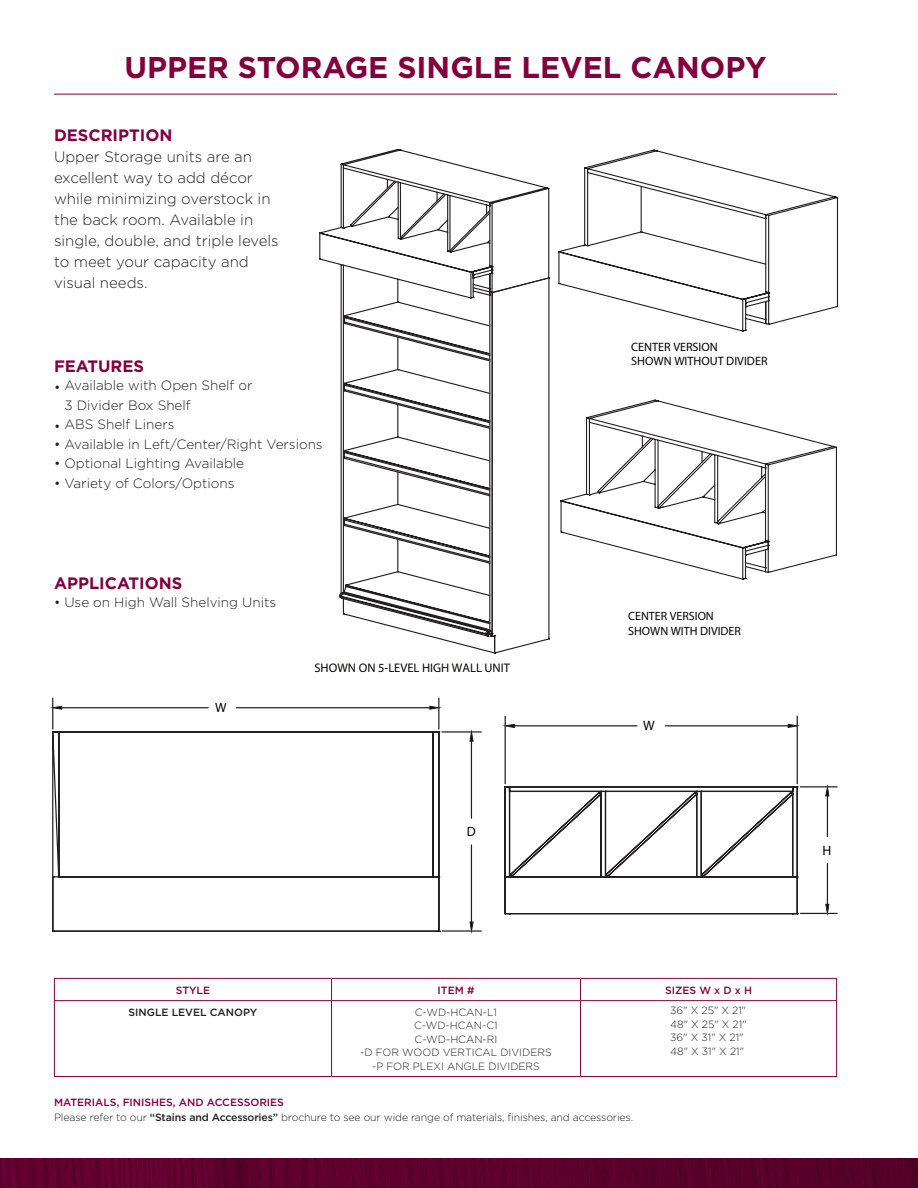
<style>
.page{position:relative;width:918px;height:1188px;background:#fff}
.page>*{position:absolute;margin:0;border:0;box-sizing:border-box;transform-origin:0 0}
.t1{font:700 30px "Gotham";color:#81013e}
.t2{font:700 16.5px "Gotham";color:#81013e}
.t3{font:300 15px/21px "Gotham";color:#231f20}
.t4{font:13.65px "Gotham";color:#040503}
.t5{font:300 13.5px/19.5px "Gotham";color:#231f20}
.t6{font:13.5px "Gotham";color:#040503}
.t7{font:12.45px "Gotham";color:#040503}
.t8{font:12.15px/14.5px "Gotham";color:#040503}
.t9{font:12px/14.4px "Gotham";color:#040503}
.t10{font:300 10.5px/13.5px "Gotham";letter-spacing:-.01em;color:#231f20}
.t11{font:500 10.5px "Gotham";color:#81013e}
.t12{font:500 10.5px "Gotham";color:#231f20}
.s1{font-weight:500;color:#81013e}
.s2{font-weight:500}
</style>
<div class="page">
<img style="left:0;top:1158px;width:918px;height:30px">
<hr style="left:54px;top:94px;width:783px;height:1px;background:#81013e">
<svg style="left:54px;top:979px;width:1px;height:21px"></svg>
<hr style="left:54px;top:978px;width:278px;height:1px;background:#81013e">
<svg style="left:331px;top:979px;width:1px;height:21px"></svg>
<hr style="left:332px;top:978px;width:248px;height:1px;background:#81013e">
<hr style="left:580px;top:978px;width:257px;height:1px;background:#81013e">
<svg style="left:580px;top:979px;width:1px;height:21px"></svg>
<svg style="left:836px;top:979px;width:1px;height:21px"></svg>
<hr style="left:54px;top:1001px;width:1px;height:75px;background:#81013e">
<hr style="left:54px;top:1000px;width:278px;height:1px;background:#81013e">
<hr style="left:54px;top:1076px;width:278px;height:1px;background:#81013e">
<hr style="left:331px;top:1001px;width:1px;height:75px;background:#81013e">
<hr style="left:332px;top:1000px;width:248px;height:1px;background:#81013e">
<hr style="left:580px;top:1000px;width:257px;height:1px;background:#81013e">
<hr style="left:580px;top:1001px;width:1px;height:75px;background:#81013e">
<hr style="left:836px;top:1001px;width:1px;height:75px;background:#81013e">
<hr style="left:332px;top:1076px;width:248px;height:1px;background:#81013e">
<hr style="left:580px;top:1076px;width:257px;height:1px;background:#81013e">
<svg style="left:52px;top:731px;width:388px;height:201px"></svg>
<hr style="left:438px;top:698px;width:1px;height:31px;background:#231f20">
<hr style="left:52px;top:698px;width:1px;height:31px;background:#231f20">
<hr style="left:236px;top:707px;width:194px;height:1px;background:#231f20">
<hr style="left:62px;top:707px;width:146px;height:1px;background:#231f20">
<svg style="left:429px;top:706px;width:11px;height:4px"></svg>
<svg style="left:52px;top:706px;width:11px;height:4px"></svg>
<hr style="left:442px;top:731px;width:39px;height:2px;background:#231f20">
<hr style="left:442px;top:930px;width:39px;height:2px;background:#231f20">
<hr style="left:471px;top:741px;width:1px;height:77px;background:#231f20">
<hr style="left:471px;top:845px;width:1px;height:77px;background:#231f20">
<svg style="left:469px;top:731px;width:5px;height:11px"></svg>
<svg style="left:469px;top:921px;width:5px;height:11px"></svg>
<svg style="left:319px;top:149px;width:199px;height:116px"></svg>
<svg style="left:338px;top:180px;width:212px;height:474px"></svg>
<svg style="left:558px;top:245px;width:280px;height:87px"></svg>
<svg style="left:583px;top:150px;width:255px;height:97px"></svg>
<svg style="left:561px;top:400px;width:276px;height:180px"></svg>
<svg style="left:504px;top:786px;width:294px;height:128px"></svg>
<hr style="left:800px;top:913px;width:37px;height:1px;background:#231f20">
<hr style="left:800px;top:786px;width:37px;height:1px;background:#231f20">
<hr style="left:827px;top:864px;width:1px;height:40px;background:#231f20">
<hr style="left:827px;top:796px;width:1px;height:41px;background:#231f20">
<svg style="left:825px;top:904px;width:5px;height:9px"></svg>
<svg style="left:825px;top:786px;width:5px;height:11px"></svg>
<hr style="left:797px;top:716px;width:1px;height:68px;background:#231f20">
<hr style="left:505px;top:716px;width:1px;height:68px;background:#231f20">
<hr style="left:665px;top:725px;width:123px;height:1px;background:#231f20">
<hr style="left:514px;top:725px;width:123px;height:1px;background:#231f20">
<svg style="left:787px;top:724px;width:11px;height:4px"></svg>
<svg style="left:504px;top:724px;width:11px;height:4px"></svg>
<p class="t1" style="left:124px;top:47px;width:644px">UPPER STORAGE SINGLE LEVEL CANOPY</p>
<p class="t2" style="left:54px;top:125px;width:120px">DESCRIPTION</p>
<p class="t3" style="left:54px;top:146px;width:226px">Upper Storage units are an excellent way to add décor while minimizing overstock in the back room. Available in single, double, and triple levels to meet your capacity and visual needs.</p>
<p class="t2" style="left:54px;top:356px;width:92px">FEATURES</p>
<p class="t5" style="left:64px;top:375px;width:190px;text-indent:-10px">• Available with Open Shelf or<br>3 Divider Box Shelf</p>
<p class="t5" style="left:54px;top:414px;width:122px">• ABS Shelf Liners</p>
<p class="t5" style="left:54px;top:434px;width:270px">• Available in Left/Center/Right Versions</p>
<p class="t5" style="left:54px;top:453px;width:192px">• Optional Lighting Available</p>
<p class="t5" style="left:54px;top:473px;width:182px">• Variety of Colors/Options</p>
<p class="t2" style="left:54px;top:572px;width:130px">APPLICATIONS</p>
<p class="t5" style="left:54px;top:592px;width:224px">• Use on High Wall Shelving Units</p>
<p class="t6" style="left:215px;top:699px;width:13px">W</p>
<p class="t7" style="left:314px;top:660px;width:197px">SHOWN ON 5-LEVEL HIGH WALL UNIT</p>
<p class="t6" style="left:467px;top:823px;width:11px">D</p>
<p class="t8" style="left:631px;top:339px;width:138px">CENTER VERSION<br>SHOWN WITHOUT DIVIDER</p>
<p class="t9" style="left:628px;top:609px;width:114px">CENTER VERSION<br>SHOWN WITH DIVIDER</p>
<p class="t4" style="left:643px;top:717px;width:13px">W</p>
<p class="t11" style="left:176px;top:983px;width:36px">STYLE</p>
<p class="t11" style="left:438px;top:983px;width:38px">ITEM #</p>
<p class="t11" style="left:665px;top:983px;width:89px">SIZES W x D x H</p>
<p class="t12" style="left:128px;top:1005px;width:131px">SINGLE LEVEL CANOPY</p>
<p class="t10" style="left:415px;top:1005px;width:84px">C-WD-HCAN-L1</p>
<p class="t10" style="left:414px;top:1019px;width:85px">C-WD-HCAN-C1</p>
<p class="t10" style="left:415px;top:1032px;width:84px">C-WD-HCAN-RI</p>
<p class="t10" style="left:360px;top:1046px;width:193px;text-align:center">-D FOR WOOD VERTICAL DIVIDERS -P FOR PLEXI ANGLE DIVIDERS</p>
<p class="t10" style="left:670px;top:1004px;width:78px">36" X 25" X 21"<br>48" X 25" X 21"</p>
<p class="t10" style="left:670px;top:1031px;width:75px">36" X 31" X 21"</p>
<p class="t10" style="left:670px;top:1044px;width:75px">48" X 31" X 21"</p>
<p class="t10" style="left:54px;top:1094px;width:581px;line-height:15px"><span class="s1">MATERIALS, FINISHES, AND ACCESSORIES<br></span>Please refer to our <span class="s2">“Stains and Accessories”</span> brochure to see our wide range of materials, finishes, and accessories.</p>
<p class="t4" style="left:822px;top:842px;width:10px">H</p>
</div>
